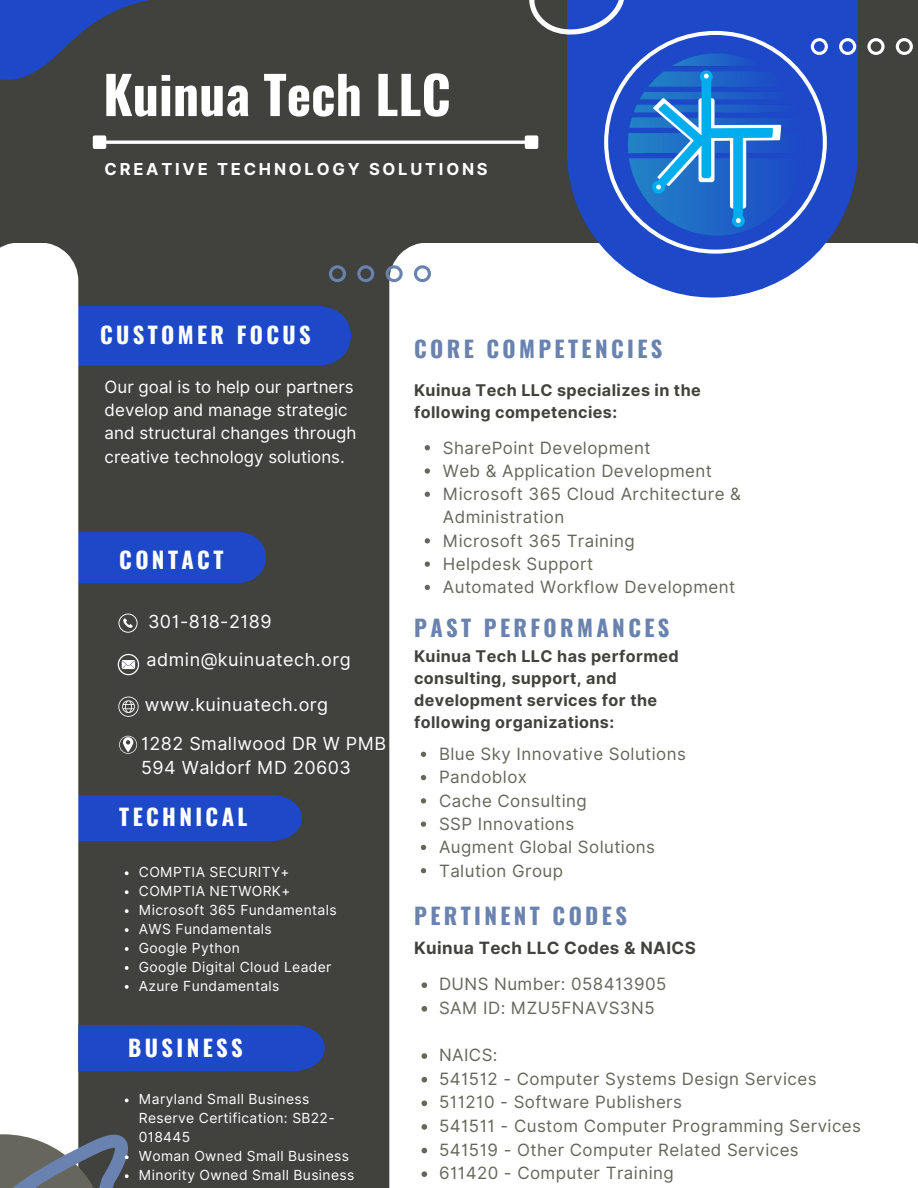
<style>
.page{position:relative;width:918px;height:1188px;background:#41413d}
.page>*{position:absolute;margin:0;border:0;box-sizing:border-box;transform-origin:0 0}
.t1{font:700 52.05px "Oswald";color:#fff}
.t2{font:700 22.5px "Oswald";letter-spacing:.15em;color:#6982af}
.t3{font:700 22.5px "Oswald";letter-spacing:.15em;color:#fff}
.t4{font:18px/38px "Inter";letter-spacing:.025em;color:#fff}
.t5{font:16.95px/23.2px "Inter";letter-spacing:.025em;color:#66665c}
.t6{font:16.95px/23.2px "Inter";color:#fff}
.t7{font:700 16.95px "Inter";letter-spacing:.025em;color:#41413d}
.t8{font:700 16.5px "Inter";letter-spacing:.17em;color:#fff}
.t9{font:700 16.2px/22px "Inter";letter-spacing:.025em;color:#41413d}
.t10{font:13.95px/18.9px "Inter";letter-spacing:.025em;color:#fff}
</style>
<div class="page">
<div style="left:389px;top:243px;width:529px;height:945px;background:#fff"></div>
<svg style="left:567px;top:0;width:291px;height:298px;background:#4e6ecb"></svg>
<svg style="left:604px;top:31px;width:223px;height:223px;background:#326bcf"></svg>
<div style="left:78px;top:306px;width:272px;height:60px;background:#1d48c8"></div>
<div style="left:78px;top:532px;width:188px;height:51px;background:#1d48c8"></div>
<div style="left:78px;top:795px;width:224px;height:46px;background:#1d48c8"></div>
<div style="left:0;top:243px;width:78px;height:891px;background:#fff"></div>
<svg style="left:529px;top:0;width:97px;height:35px"></svg>
<svg style="left:0;top:0;width:149px;height:80px"></svg>
<svg style="left:329px;top:265px;width:102px;height:17px"></svg>
<svg style="left:811px;top:38px;width:102px;height:17px"></svg>
<svg style="left:422px;top:982px;width:5px;height:6px"></svg>
<svg style="left:422px;top:1006px;width:5px;height:6px"></svg>
<svg style="left:422px;top:1053px;width:5px;height:6px"></svg>
<svg style="left:422px;top:1077px;width:5px;height:6px"></svg>
<svg style="left:422px;top:1101px;width:5px;height:5px"></svg>
<svg style="left:422px;top:1124px;width:5px;height:6px"></svg>
<svg style="left:422px;top:1148px;width:5px;height:5px"></svg>
<svg style="left:422px;top:1171px;width:5px;height:6px"></svg>
<svg style="left:118px;top:614px;width:20px;height:19px"></svg>
<svg style="left:118px;top:654px;width:21px;height:21px"></svg>
<svg style="left:118px;top:697px;width:21px;height:20px"></svg>
<svg style="left:119px;top:736px;width:18px;height:18px"></svg>
<svg style="left:125px;top:871px;width:4px;height:4px"></svg>
<svg style="left:125px;top:890px;width:4px;height:4px"></svg>
<svg style="left:125px;top:909px;width:4px;height:4px"></svg>
<svg style="left:125px;top:928px;width:4px;height:4px"></svg>
<svg style="left:125px;top:947px;width:4px;height:4px"></svg>
<svg style="left:125px;top:966px;width:4px;height:4px"></svg>
<svg style="left:125px;top:985px;width:4px;height:4px"></svg>
<svg style="left:125px;top:1099px;width:4px;height:3px"></svg>
<svg style="left:0;top:1134px;width:129px;height:54px"></svg>
<hr style="left:105px;top:141px;width:421px;height:3px;background:#fff">
<div style="left:94px;top:137px;width:11px;height:10px;background:#fff"></div>
<div style="left:93px;top:135px;width:13px;height:14px;border:3px solid #fff"></div>
<div style="left:526px;top:137px;width:11px;height:10px;background:#fff"></div>
<div style="left:525px;top:135px;width:13px;height:14px;border:3px solid #fff"></div>
<svg style="left:425px;top:445px;width:5px;height:5px"></svg>
<svg style="left:425px;top:468px;width:5px;height:6px"></svg>
<svg style="left:425px;top:492px;width:5px;height:5px"></svg>
<svg style="left:425px;top:538px;width:5px;height:5px"></svg>
<svg style="left:425px;top:561px;width:5px;height:6px"></svg>
<svg style="left:425px;top:585px;width:5px;height:5px"></svg>
<svg style="left:421px;top:752px;width:5px;height:5px"></svg>
<svg style="left:421px;top:775px;width:5px;height:5px"></svg>
<svg style="left:421px;top:798px;width:5px;height:6px"></svg>
<svg style="left:421px;top:822px;width:5px;height:5px"></svg>
<svg style="left:421px;top:845px;width:5px;height:5px"></svg>
<svg style="left:421px;top:868px;width:5px;height:5px"></svg>
<div style="left:78px;top:1025px;width:247px;height:46px;background:#1d48c8"></div>
<h1 class="t1" style="left:103px;top:54px;width:349px">Kuinua Tech LLC</h1>
<p class="t8" style="left:105px;top:159px;width:385px">CREATIVE TECHNOLOGY SOLUTIONS</p>
<h2 class="t3" style="left:100px;top:317px;width:212px">CUSTOMER FOCUS</h2>
<p class="t6" style="left:105px;top:375px;width:253px">Our goal is to help our partners develop and manage strategic and structural changes through creative technology solutions.</p>
<h2 class="t3" style="left:119px;top:542px;width:106px">CONTACT</h2>
<p class="t4" style="left:147px;top:603px;width:206px">301-818-2189 admin@kuinuatech.org</p>
<p class="t4" style="left:141px;top:685px;width:247px;line-height:38.7px">www.kuinuatech.org<br>1282 Smallwood DR W PMB</p>
<p class="t4" style="left:141px;top:749px;width:211px">594 Waldorf MD 20603</p>
<h2 class="t3" style="left:119px;top:799px;width:130px">TECHNICAL</h2>
<p class="t10" style="left:139px;top:863px;width:199px">COMPTIA SECURITY+<br>COMPTIA NETWORK+<br>Microsoft 365 Fundamentals<br>AWS Fundamentals<br>Google Python<br>Google Digital Cloud Leader<br>Azure Fundamentals</p>
<h2 class="t3" style="left:128px;top:1030px;width:116px">BUSINESS</h2>
<p class="t10" style="left:139px;top:1090px;width:217px">Maryland Small Business<br>Reserve Certification: SB22-<br>018445<br>Woman Owned Small Business<br>Minority Owned Small Business</p>
<h2 class="t2" style="left:414px;top:331px;width:250px">CORE COMPETENCIES</h2>
<p class="t9" style="left:414px;top:379px;width:288px">Kuinua Tech LLC specializes in the following competencies:</p>
<p class="t5" style="left:443px;top:436px;width:300px">SharePoint Development<br>Web &amp; Application Development<br>Microsoft 365 Cloud Architecture &amp;<br>Administration<br>Microsoft 365 Training<br>Helpdesk Support<br>Automated Workflow Development</p>
<h2 class="t2" style="left:414px;top:610px;width:257px">PAST PERFORMANCES</h2>
<p class="t9" style="left:414px;top:645px;width:266px">Kuinua Tech LLC has performed consulting, support, and development services for the following organizations:</p>
<p class="t5" style="left:439px;top:742px;width:248px">Blue Sky Innovative Solutions<br>Pandoblox<br>Cache Consulting<br>SSP Innovations<br>Augment Global Solutions<br>Talution Group</p>
<h2 class="t2" style="left:414px;top:899px;width:214px">PERTINENT CODES</h2>
<p class="t7" style="left:414px;top:937px;width:283px">Kuinua Tech LLC Codes &amp; NAICS</p>
<p class="t5" style="left:439px;top:972px;width:229px;line-height:23.7px">DUNS Number: 058413905<br>SAM ID: MZU5FNAVS3N5</p>
<p class="t5" style="left:439px;top:1043px;width:423px;line-height:23.7px">NAICS:<br>541512 - Computer Systems Design Services<br>511210 - Software Publishers<br>541511 - Custom Computer Programming Services<br>541519 - Other Computer Related Services<br>611420 - Computer Training</p>
</div>
